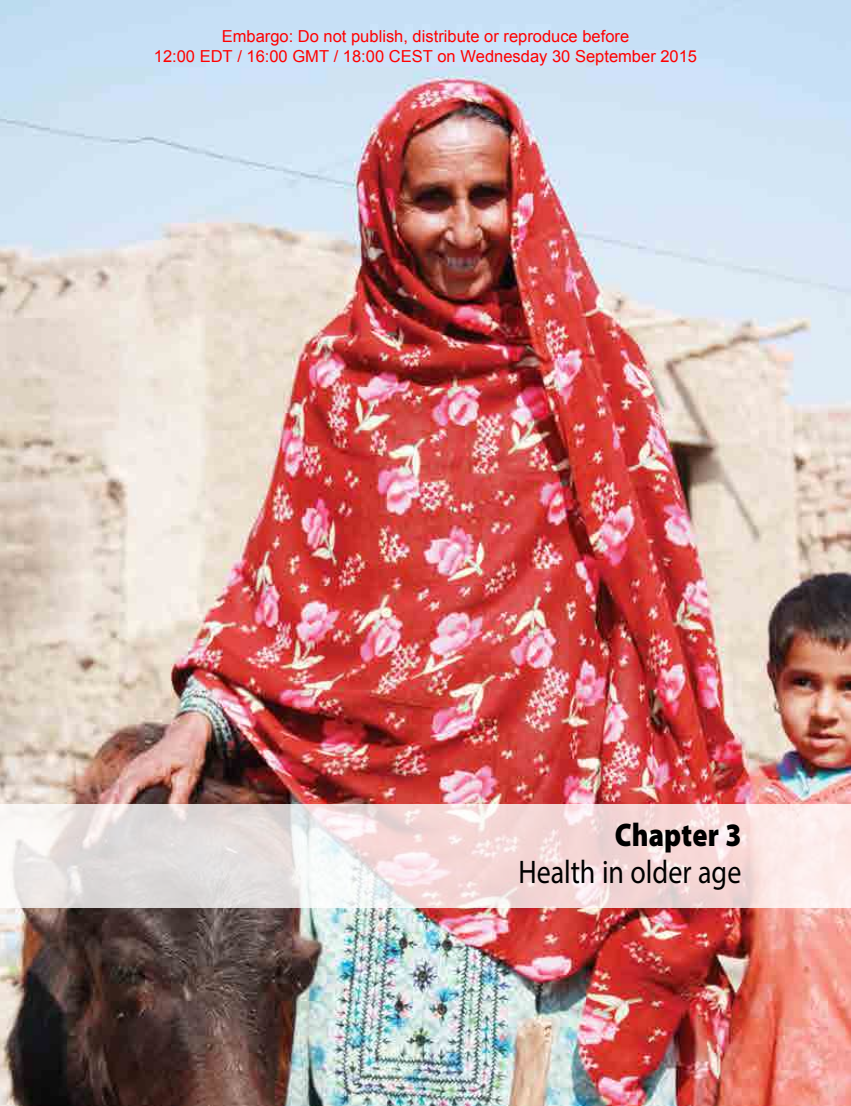
<style>
.page{position:relative;width:851px;height:1106px;background:#fff}
.page>*{position:absolute;margin:0;border:0;box-sizing:border-box;transform-origin:0 0}
.t1{font:32.85px "Myriad Pro";color:#000;scale:.85 1}
.t2{font:900 32.85px "Myriad Pro";letter-spacing:.005em;color:#000;scale:.85 1}
.t3{font:16.5px/19.8px "Arial";color:#f00;text-align:center}
</style>
<div class="page">
<img style="left:0;top:0;width:850px;height:1106px">
<svg style="left:0;top:804px;width:850px;height:103px"></svg>
<p class="t3" style="left:154px;top:26px;width:544px">Embargo: Do not publish, distribute or reproduce before<br>12:00 EDT / 16:00 GMT / 18:00 CEST on Wednesday 30 September 2015</p>
<h1 class="t2" style="left:614px;top:815px;width:150px">Chapter 3</h1>
<h1 class="t1" style="left:518px;top:851px;width:264px">Health in older age</h1>
</div>
